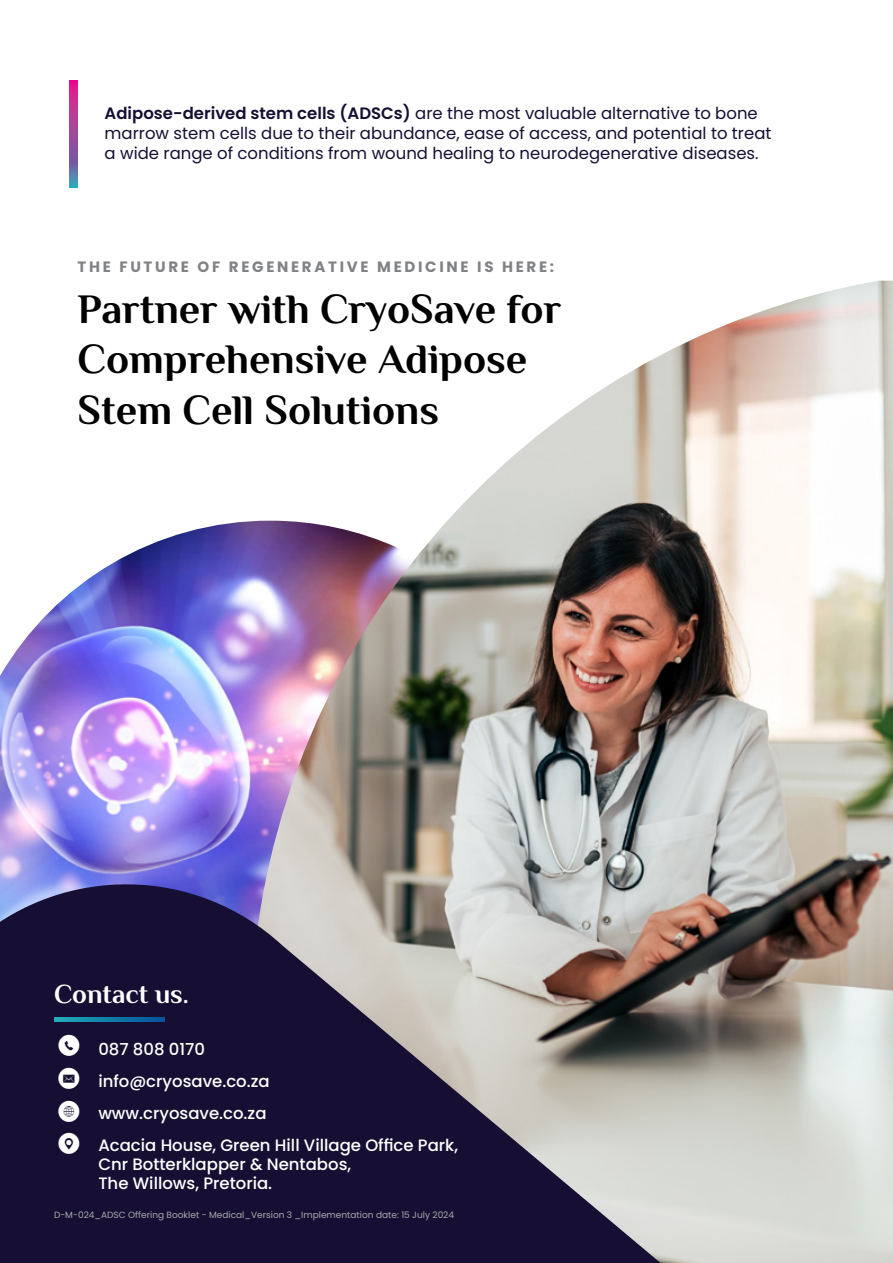
<style>
.page{position:relative;width:893px;height:1263px;background:#fff}
.page>*{position:absolute;margin:0;border:0;box-sizing:border-box;transform-origin:0 0}
.t1{font:700 42px/50.4px "Philosopher";color:#000}
.t2{font:700 26.85px "Philosopher";color:#fff}
.t3{font:20.7px "Social Media Circled";color:#fff}
.t4{font:16.5px/19.8px "Poppins";color:#160f33}
.t5{font:500 16.5px/18.6px "Poppins";color:#fff}
.t6{font:700 15px "Poppins";letter-spacing:.18em;color:#808285}
.t7{font:9px "Poppins";color:#a7a9ac}
.s1{font-weight:600}
</style>
<div class="page">
<img style="left:0;top:521px;width:250px;height:343px">
<img style="left:250px;top:281px;width:643px;height:982px">
<svg style="left:0;top:864px;width:676px;height:399px;background:#544f65"></svg>
<svg style="left:54px;top:1018px;width:110px;height:3px"></svg>
<svg style="left:69px;top:81px;width:9px;height:106px"></svg>
<p class="t4" style="left:105px;top:103px;width:668px"><span class="s1">Adipose-derived stem cells (ADSCs)</span> are the most valuable alternative to bone marrow stem cells due to their abundance, ease of access, and potential to treat a wide range of conditions from wound healing to neurodegenerative diseases.</p>
<p class="t6" style="left:78px;top:258px;width:478px">THE FUTURE OF REGENERATIVE MEDICINE IS HERE:</p>
<h1 class="t1" style="left:78px;top:283px;width:485px">Partner with CryoSave for<br>Comprehensive Adipose<br>Stem Cell Solutions</h1>
<h2 class="t2" style="left:54px;top:976px;width:136px">Contact us.</h2>
<p class="t5" style="left:58px;top:1040px;width:148px"><sup>m</sup> 087 808 0170</p>
<p class="t3" style="left:58px;top:1067px;width:23px">k</p>
<p class="t3" style="left:58px;top:1100px;width:23px">K</p>
<p class="t3" style="left:58px;top:1133px;width:23px">9</p>
<p class="t5" style="left:98px;top:1071px;width:173px">info@cryosave.co.za</p>
<p class="t5" style="left:98px;top:1103px;width:170px">www.cryosave.co.za</p>
<p class="t5" style="left:98px;top:1136px;width:361px">Acacia House, Green Hill Village Office Park,<br>Cnr Botterklapper &amp; Nentabos,<br>The Willows, Pretoria.</p>
<p class="t7" style="left:54px;top:1210px;width:402px">D-M-024_ADSC Offering Booklet - Medical_Version 3 _Implementation date: 15 July 2024</p>
</div>
